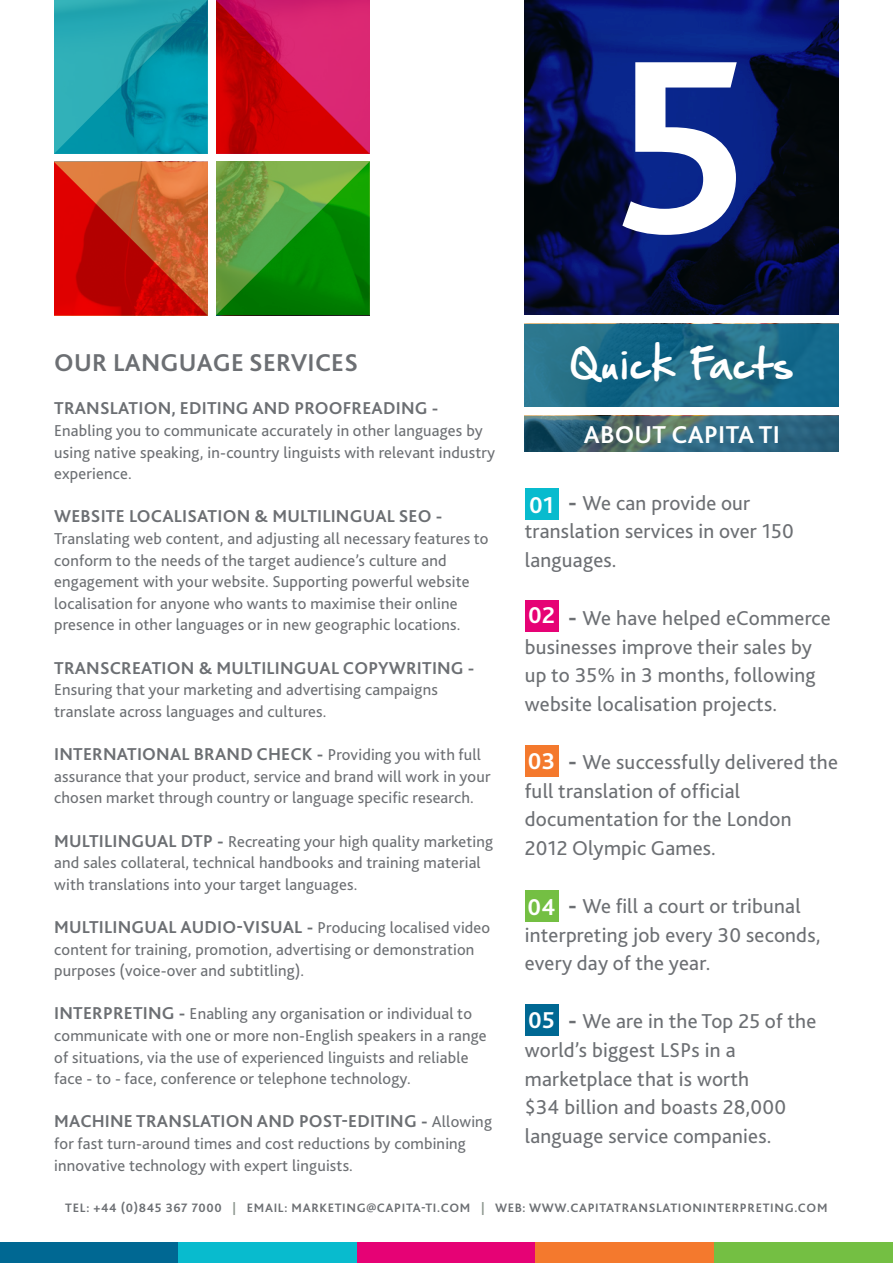
<style>
.page{position:relative;width:893px;height:1263px;background:#fff}
.page>*{position:absolute;margin:0;border:0;box-sizing:border-box;transform-origin:0 0}
.t1{font:700 258px "Bliss 2";color:#fff}
.t2{font:36px "Hand Of Sean";letter-spacing:.05em;color:#fff}
.t3{font:700 25.5px "Bliss 2";letter-spacing:.01em;color:#6c6f73}
.t4{font:700 25.5px "Bliss 2";letter-spacing:.01em;color:#fff}
.t5{font:700 24px "Bliss 2";letter-spacing:.01em;color:#fff}
.t6{font:21px/28.8px "Bliss 2";letter-spacing:.01em;color:#6c6f73}
.t7{font:700 18px "Bliss 2";letter-spacing:.01em;color:#6c6f73}
.t8{font:16.5px/21.6px "Bliss 2";letter-spacing:.01em;color:#6c6f73}
.t9{font:700 12.75px "Bliss 2";letter-spacing:.05em;color:#6c6f73}
.s1{font-weight:400;font-size:16.5px}
.s2{font-weight:700;font-size:18px}
.s3{font-weight:700;font-size:24px}
.s4{color:#8c968e}
</style>
<div class="page">
<svg style="left:54px;top:0;width:154px;height:154px;background:#149dad"></svg>
<svg style="left:54px;top:162px;width:154px;height:154px;background:#ce361b"></svg>
<svg style="left:216px;top:0;width:154px;height:154px;background:#cf1138"></svg>
<svg style="left:216px;top:161px;width:154px;height:154px;background:#389524"></svg>
<svg style="left:525px;top:0;width:314px;height:315px;background:#061452"></svg>
<svg style="left:525px;top:324px;width:314px;height:83px;background:#1e6c89"></svg>
<svg style="left:525px;top:416px;width:314px;height:36px;background:#366677"></svg>
<div style="left:0;top:1242px;width:179px;height:21px;background:#006893"></div>
<div style="left:179px;top:1242px;width:178px;height:21px;background:#08bbce"></div>
<div style="left:357px;top:1242px;width:179px;height:21px;background:#e60275"></div>
<div style="left:536px;top:1242px;width:178px;height:21px;background:#f4792d"></div>
<div style="left:714px;top:1242px;width:179px;height:21px;background:#74bf43"></div>
<div style="left:525px;top:488px;width:33px;height:32px;background:#08bbce"></div>
<div style="left:525px;top:600px;width:33px;height:31px;background:#e60275"></div>
<div style="left:525px;top:745px;width:33px;height:32px;background:#f4792d"></div>
<div style="left:525px;top:891px;width:33px;height:31px;background:#74bf43"></div>
<div style="left:525px;top:1004px;width:33px;height:31px;background:#006893"></div>
<p class="t1" style="left:614px;top:-14px;width:138px">5</p>
<p class="t3" style="left:54px;top:347px;width:305px">OUR LANGUAGE SERVICES</p>
<p class="t7" style="left:54px;top:397px;width:386px">TRANSLATION, EDITING AND PROOFREADING -</p>
<p class="t8" style="left:54px;top:419px;width:443px">Enabling you to communicate accurately in other languages by using native speaking, in-country linguists with relevant industry experience.</p>
<p class="t7" style="left:54px;top:505px;width:390px">WEBSITE LOCALISATION &amp; MULTILINGUAL SEO -</p>
<p class="t8" style="left:54px;top:527px;width:436px">Translating web content, and adjusting all necessary features to conform to the needs of the target audience’s culture and engagement with your website. Supporting powerful website localisation for anyone who wants to maximise their online presence in other languages or in new geographic locations.</p>
<p class="t7" style="left:54px;top:656px;width:422px">TRANSCREATION &amp; MULTILINGUAL COPYWRITING -</p>
<p class="t8" style="left:54px;top:679px;width:385px">Ensuring that your marketing and advertising campaigns translate across languages and cultures.</p>
<p class="t7" style="left:54px;top:743px;width:428px">INTERNATIONAL BRAND CHECK - <span class="s1">Providing you with full</span></p>
<p class="t8" style="left:54px;top:765px;width:438px">assurance that your product, service and brand will work in your chosen market through country or language specific research.</p>
<p class="t8" style="left:54px;top:830px;width:440px"><span class="s2">MULTILINGUAL DTP -</span> Recreating your high quality marketing and sales collateral, technical handbooks and training material with translations into your target languages.</p>
<p class="t7" style="left:54px;top:916px;width:438px">MULTILINGUAL AUDIO-VISUAL - <span class="s1">Producing localised video</span></p>
<p class="t8" style="left:54px;top:938px;width:422px">content for training, promotion, advertising or demonstration purposes (voice-over and subtitling).</p>
<p class="t8" style="left:54px;top:1003px;width:434px"><span class="s2">INTERPRETING -</span> Enabling any organisation or individual to communicate with one or more non-English speakers in a range of situations, via the use of experienced linguists and reliable face - to - face, conference or telephone technology.</p>
<p class="t7" style="left:54px;top:1110px;width:439px">MACHINE TRANSLATION AND POST-EDITING - <span class="s1">Allowing</span></p>
<p class="t8" style="left:54px;top:1132px;width:413px">for fast turn-around times and cost reductions by combining innovative technology with expert linguists.</p>
<p class="t2" style="left:570px;top:331px;width:225px">Quick Facts</p>
<p class="t4" style="left:584px;top:419px;width:198px">ABOUT CAPITA TI</p>
<p class="t6" style="left:525px;top:488px;width:270px;text-indent:43px"><span class="s3">-</span> We can provide our translation services in over 150 languages.</p>
<p class="t6" style="left:525px;top:603px;width:308px;text-indent:43px"><span class="s3">-</span> We have helped eCommerce businesses improve their sales by up to 35% in 3 months, following website localisation projects.</p>
<p class="t6" style="left:525px;top:747px;width:315px;text-indent:43px"><span class="s3">-</span> We successfully delivered the full translation of official documentation for the London<br>2012 Olympic Games.</p>
<p class="t6" style="left:525px;top:891px;width:297px;text-indent:43px"><span class="s3">-</span> We fill a court or tribunal interpreting job every 30 seconds, every day of the year.</p>
<p class="t6" style="left:525px;top:1006px;width:293px;text-indent:43px"><span class="s3">-</span> We are in the Top 25 of the world’s biggest LSPs in a marketplace that is worth<br>$34 billion and boasts 28,000 language service companies.</p>
<p class="t5" style="left:529px;top:490px;width:26px">01</p>
<p class="t5" style="left:528px;top:600px;width:28px">02</p>
<p class="t5" style="left:528px;top:746px;width:29px">03</p>
<p class="t5" style="left:527px;top:892px;width:30px">04</p>
<p class="t5" style="left:528px;top:1005px;width:28px">05</p>
<p class="t9" style="left:65px;top:1200px;width:764px">TEL: +44 (0)845 367 7000 <span class="s4">|</span> EMAIL: MARKETING@CAPITA-TI.COM <span class="s4">|</span> WEB: WWW.CAPITATRANSLATIONINTERPRETING.COM</p>
</div>
